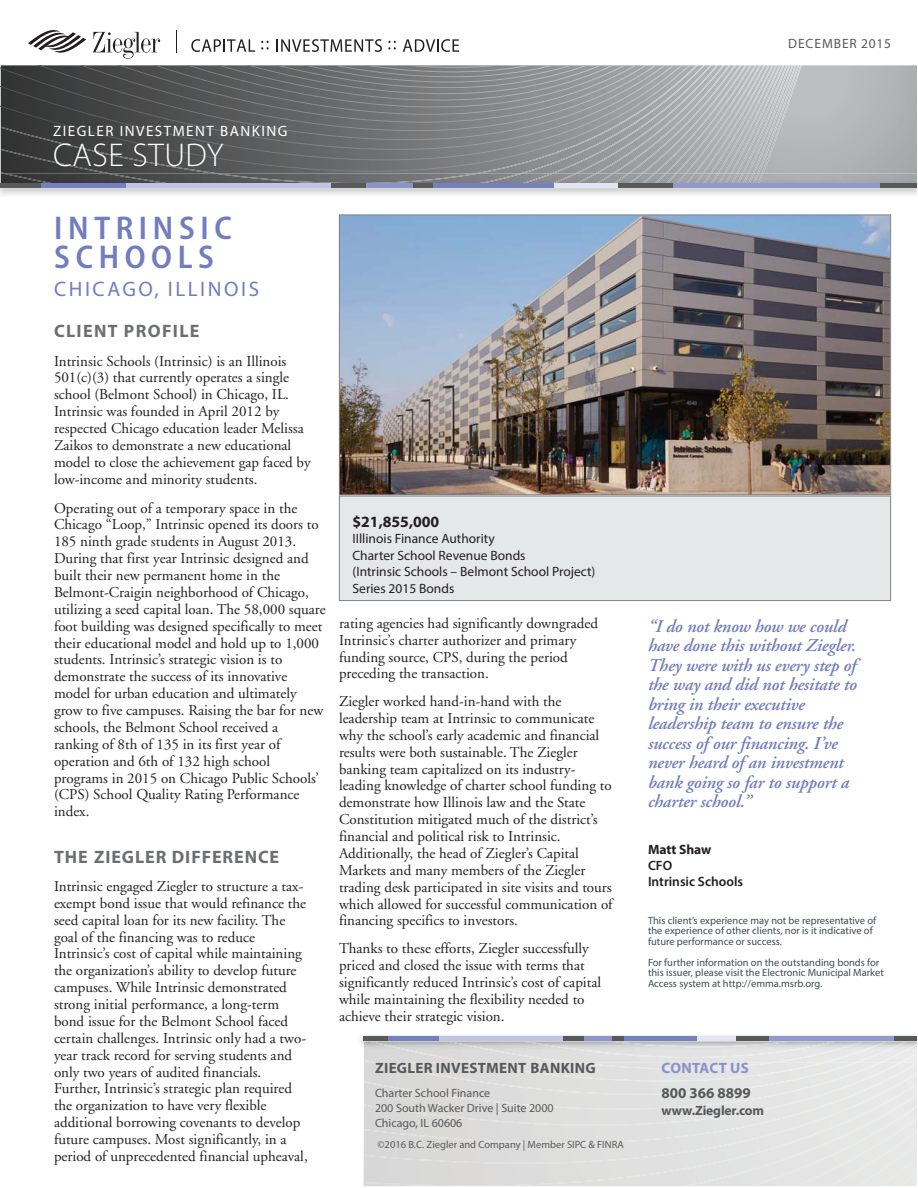
<style>
.page{position:relative;width:918px;height:1188px;background:#fff}
.page>*{position:absolute;margin:0;border:0;box-sizing:border-box;transform-origin:0 0}
.t1{font:600 semi-condensed 33px/28.5px "Myriad Pro";letter-spacing:.17em;color:#717dbd}
.t2{font:300 33px "Myriad Pro";letter-spacing:.02em;color:#fff}
.t3{font:21px "Myriad Pro";letter-spacing:.12em;color:#717dbd}
.t4{font:italic 600 18px/19.5px "Adobe Garamond";letter-spacing:-.01em;color:#717dbd}
.t5{font:700 18px "Myriad Pro";letter-spacing:.05em;color:#6d6e70}
.t6{font:700 18px "Myriad Pro";letter-spacing:.075em;color:#6d6e70}
.t7{font:700 15.75px "Myriad Pro";color:#231f20}
.t8{font:15px/16.8px "Adobe Garamond";color:#231f20}
.t9{font:15px "Myriad Pro";letter-spacing:.1em;color:#fff}
.t10{font:700 15px "Myriad Pro";letter-spacing:.02em;color:#58595b}
.t11{font:700 15px "Myriad Pro";color:#58595b}
.t12{font:700 15px "Myriad Pro";letter-spacing:.02em;color:#8991c8}
.t13{font:13.5px/16.5px "Myriad Pro";color:#231f20}
.t14{font:600 13.5px/16.2px "Myriad Pro";color:#231f20}
.t15{font:700 13.5px "Myriad Pro";letter-spacing:-.01em;color:#58595b}
.t16{font:13.5px "Myriad Pro";letter-spacing:.07em;color:#58595b}
.t17{font:700 13.5px "Myriad Pro";color:#231f20}
.t18{font:12px/15px "Myriad Pro";color:#58595b}
.t19{font:10.5px/10.5px "Myriad Pro";color:#3d4d54}
.t20{font:10.5px "Myriad Pro";color:#58595b}
</style>
<div class="page">
<svg style="left:364px;top:1063px;width:552px;height:123px;background:#e0e0e0"></svg>
<img style="left:0;top:174px;width:916px;height:21px">
<svg style="left:1px;top:65px;width:915px;height:118px;background:#818283"></svg>
<img style="left:641px;top:174px;width:14px;height:9px">
<img style="left:573px;top:174px;width:24px;height:9px">
<img style="left:213px;top:174px;width:266px;height:9px">
<div style="left:673px;top:183px;width:207px;height:5px;background:#9299cd"></div>
<div style="left:126px;top:183px;width:205px;height:5px;background:#c0c3e3"></div>
<div style="left:617px;top:183px;width:56px;height:5px;background:#58595b"></div>
<div style="left:553px;top:183px;width:64px;height:5px;background:#e4e5f3"></div>
<div style="left:366px;top:183px;width:48px;height:5px;background:#8c94ca"></div>
<div style="left:433px;top:183px;width:120px;height:5px;background:#7581bf"></div>
<div style="left:413px;top:183px;width:20px;height:5px;background:#58595b"></div>
<div style="left:41px;top:183px;width:85px;height:5px;background:#7581bf"></div>
<div style="left:1px;top:183px;width:40px;height:5px;background:#58595b"></div>
<div style="left:331px;top:183px;width:35px;height:5px;background:#58595b"></div>
<div style="left:880px;top:183px;width:36px;height:5px;background:#58595b"></div>
<div style="left:769px;top:1036px;width:125px;height:5px;background:#9299cd"></div>
<div style="left:439px;top:1036px;width:124px;height:5px;background:#c0c3e3"></div>
<div style="left:736px;top:1036px;width:33px;height:5px;background:#58595b"></div>
<div style="left:697px;top:1036px;width:39px;height:5px;background:#e4e5f3"></div>
<div style="left:584px;top:1036px;width:29px;height:5px;background:#8c94ca"></div>
<div style="left:624px;top:1036px;width:73px;height:5px;background:#7581bf"></div>
<div style="left:612px;top:1036px;width:12px;height:5px;background:#58595b"></div>
<div style="left:388px;top:1036px;width:51px;height:5px;background:#7581bf"></div>
<div style="left:363px;top:1036px;width:25px;height:5px;background:#58595b"></div>
<div style="left:563px;top:1036px;width:21px;height:5px;background:#58595b"></div>
<div style="left:894px;top:1036px;width:22px;height:5px;background:#58595b"></div>
<svg style="left:93px;top:32px;width:67px;height:27px"></svg>
<svg style="left:28px;top:30px;width:58px;height:23px"></svg>
<svg style="left:191px;top:39px;width:64px;height:13px"></svg>
<svg style="left:261px;top:41px;width:8px;height:9px"></svg>
<svg style="left:277px;top:39px;width:105px;height:13px"></svg>
<svg style="left:388px;top:41px;width:8px;height:9px"></svg>
<svg style="left:403px;top:39px;width:56px;height:13px"></svg>
<svg style="left:176px;top:30px;width:1px;height:22px"></svg>
<div style="left:340px;top:496px;width:550px;height:104px;background:#e6e7e8"></div>
<div style="left:339px;top:496px;width:552px;height:105px;border:1px solid #808285"></div>
<img style="left:341px;top:216px;width:548px;height:277px">
<div style="left:339px;top:214px;width:552px;height:281px;border:1px solid #808285"></div>
<p class="t16" style="left:788px;top:38px;width:104px">DECEMBER 2015</p>
<p class="t9" style="left:53px;top:125px;width:236px">ZIEGLER INVESTMENT BANKING</p>
<h1 class="t2" style="left:53px;top:135px;width:172px">CASE STUDY</h1>
<h1 class="t1" style="left:54px;top:214px;width:179px">INTRINSIC<br>SCHOOLS</h1>
<h2 class="t3" style="left:54px;top:281px;width:206px">CHICAGO, ILLINOIS</h2>
<p class="t6" style="left:54px;top:320px;width:147px">CLIENT PROFILE</p>
<p class="t8" style="left:54px;top:354px;width:258px">Intrinsic Schools (Intrinsic) is an Illinois 501(c)(3) that currently operates a single school (Belmont School) in Chicago, IL.<br>Intrinsic was founded in April 2012 by respected Chicago education leader Melissa Zaikos to demonstrate a new educational model to close the achievement gap faced by low-income and minority students.</p>
<p class="t8" style="left:54px;top:501px;width:273px">Operating out of a temporary space in the Chicago “Loop,” Intrinsic opened its doors to 185 ninth grade students in August 2013.<br>During that first year Intrinsic designed and built their new permanent home in the Belmont-Craigin neighborhood of Chicago, utilizing a seed capital loan. The 58,000 square foot building was designed specifically to meet their educational model and hold up to 1,000 students. Intrinsic’s strategic vision is to demonstrate the success of its innovative model for urban education and ultimately grow to five campuses. Raising the bar for new schools, the Belmont School received a ranking of 8th of 135 in its first year of operation and 6th of 132 high school programs in 2015 on Chicago Public Schools’ (CPS) School Quality Rating Performance index.</p>
<p class="t5" style="left:54px;top:846px;width:227px">THE ZIEGLER DIFFERENCE</p>
<p class="t8" style="left:54px;top:879px;width:255px">Intrinsic engaged Ziegler to structure a tax&shy;exempt bond issue that would refinance the seed capital loan for its new facility. The goal of the financing was to reduce Intrinsic’s cost of capital while maintaining the organization’s ability to develop future campuses. While Intrinsic demonstrated strong initial performance, a long-term bond issue for the Belmont School faced certain challenges. Intrinsic only had a two&shy;year track record for serving students and only two years of audited financials.<br>Further, Intrinsic’s strategic plan required the organization to have very flexible additional borrowing covenants to develop future campuses. Most significantly, in a period of unprecedented financial upheaval,</p>
<p class="t7" style="left:352px;top:512px;width:88px">$21,855,000</p>
<p class="t13" style="left:352px;top:532px;width:244px">IIllinois Finance Authority<br>Charter School Revenue Bonds<br>(Intrinsic Schools – Belmont School Project)<br>Series 2015 Bonds</p>
<p class="t8" style="left:339px;top:616px;width:260px">rating agencies had significantly downgraded Intrinsic’s charter authorizer and primary funding source, CPS, during the period preceding the transaction.</p>
<p class="t8" style="left:339px;top:694px;width:275px">Ziegler worked hand-in-hand with the leadership team at Intrinsic to communicate why the school’s early academic and financial results were both sustainable. The Ziegler banking team capitalized on its industry&shy;leading knowledge of charter school funding to demonstrate how Illinois law and the State Constitution mitigated much of the district’s financial and political risk to Intrinsic.<br>Additionally, the head of Ziegler’s Capital Markets and many members of the Ziegler trading desk participated in site visits and tours which allowed for successful communication of financing specifics to investors.</p>
<p class="t8" style="left:339px;top:941px;width:264px">Thanks to these efforts, Ziegler successfully priced and closed the issue with terms that significantly reduced Intrinsic’s cost of capital while maintaining the flexibility needed to achieve their strategic vision.</p>
<p class="t10" style="left:375px;top:1059px;width:222px">ZIEGLER INVESTMENT BANKING</p>
<p class="t18" style="left:375px;top:1086px;width:180px">Charter School Finance<br>200 South Wacker Drive | Suite 2000<br>Chicago, IL 60606</p>
<p class="t20" style="left:378px;top:1140px;width:248px">©2016 B.C. Ziegler and Company | Member SIPC &amp; FINRA</p>
<p class="t4" style="left:648px;top:618px;width:210px">“I do not know how we could have done this without Ziegler.<br>They were with us every step of the way and did not hesitate to bring in their executive leadership team to ensure the success of our financing. I’ve never heard of an investment bank going so far to support a charter school.”</p>
<p class="t17" style="left:648px;top:841px;width:65px">Matt Shaw</p>
<p class="t14" style="left:648px;top:857px;width:97px">CFO<br>Intrinsic Schools</p>
<p class="t19" style="left:648px;top:916px;width:230px">This client’s experience may not be representative of the experience of other clients, nor is it indicative of future performance or success.</p>
<p class="t19" style="left:648px;top:958px;width:237px">For further information on the outstanding bonds for this issuer, please visit the Electronic Municipal Market<br>Access system at http://emma.msrb.org.</p>
<p class="t12" style="left:662px;top:1059px;width:89px">CONTACT US</p>
<p class="t11" style="left:662px;top:1084px;width:91px">800 366 8899</p>
<p class="t15" style="left:662px;top:1102px;width:104px">www.Ziegler.com</p>
</div>
